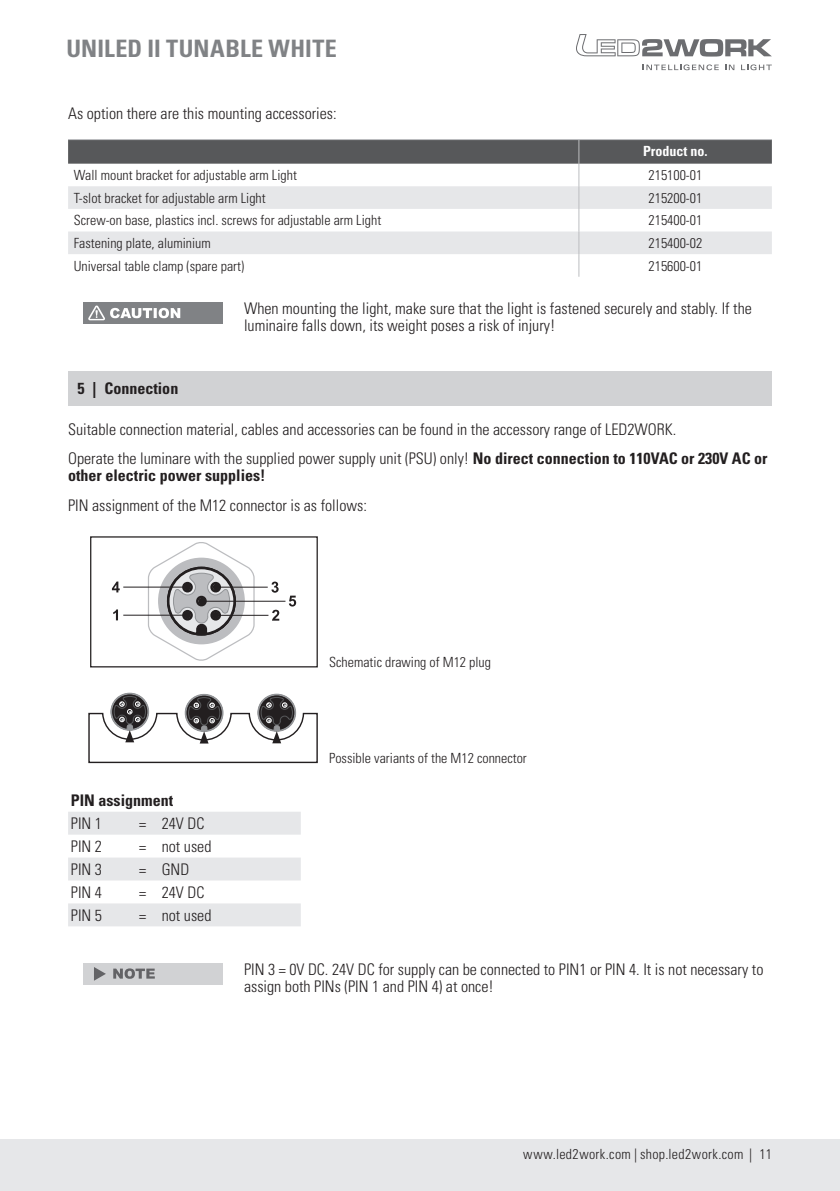
<style>
.page{position:relative;width:840px;height:1191px;background:#fff}
.page>*{position:absolute;margin:0;border:0;box-sizing:border-box;transform-origin:0 0}
.t1{font:700 condensed 24px "Univers LT Std";letter-spacing:.005em;color:#808285}
.t2{font:300 condensed 16px/17.2px "Univers LT Std";color:#231f20}
.t3{font:700 condensed 16px "Univers LT Std";color:#231f20}
.t4{font:300 condensed 14px "Univers LT Std";color:#231f20}
.t5{font:300 condensed 14px "Univers LT Std";letter-spacing:.025em;color:#231f20}
.t6{font:700 condensed 14px "Univers LT Std";color:#fff}
.s1{font-weight:700}
</style>
<div class="page">
<div style="left:0;top:1140px;width:839px;height:51px;background:#e6e7e9"></div>
<svg style="left:576px;top:34px;width:195px;height:23px"></svg>
<svg style="left:642px;top:64px;width:76px;height:6px"></svg>
<svg style="left:725px;top:65px;width:9px;height:5px"></svg>
<svg style="left:741px;top:64px;width:30px;height:6px"></svg>
<hr style="left:68px;top:139px;width:510px;height:1px;background:#bcbdc0">
<hr style="left:578px;top:139px;width:193px;height:1px;background:#bcbdc0">
<svg style="left:68px;top:140px;width:703px;height:137px"></svg>
<div style="left:84px;top:302px;width:139px;height:22px;background:#808285"></div>
<svg style="left:88px;top:305px;width:92px;height:15px"></svg>
<div style="left:68px;top:371px;width:703px;height:34px;background:#d1d2d4"></div>
<div style="left:90px;top:536px;width:227px;height:131px;border:1px solid #231f20"></div>
<hr style="left:123px;top:586px;width:64px;height:1px;background:#231f20">
<hr style="left:216px;top:586px;width:51px;height:1px;background:#231f20">
<svg style="left:147px;top:542px;width:108px;height:119px"></svg>
<hr style="left:123px;top:614px;width:64px;height:1px;background:#231f20">
<div style="left:184px;top:612px;width:7px;height:6px;background:#231f20;border-radius:50%"></div>
<hr style="left:215px;top:615px;width:53px;height:1px;background:#231f20">
<div style="left:212px;top:612px;width:7px;height:6px;background:#231f20;border-radius:50%"></div>
<hr style="left:202px;top:601px;width:83px;height:1px;background:#231f20">
<div style="left:198px;top:598px;width:7px;height:6px;background:#231f20;border-radius:50%"></div>
<svg style="left:112px;top:581px;width:8px;height:11px"></svg>
<svg style="left:113px;top:609px;width:5px;height:11px"></svg>
<svg style="left:271px;top:581px;width:7px;height:11px"></svg>
<svg style="left:289px;top:595px;width:7px;height:11px"></svg>
<svg style="left:272px;top:610px;width:7px;height:10px"></svg>
<svg style="left:88px;top:693px;width:230px;height:71px"></svg>
<svg style="left:68px;top:812px;width:232px;height:114px"></svg>
<div style="left:84px;top:963px;width:139px;height:21px;background:#d1d2d4"></div>
<svg style="left:94px;top:967px;width:12px;height:13px"></svg>
<svg style="left:113px;top:968px;width:42px;height:10px"></svg>
<h1 class="t1" style="left:32px;top:33px;width:307px">BA UNILED II TUNABLE WHITE</h1>
<p class="t2" style="left:68px;top:105px;width:270px">As option there are this mounting accessories:</p>
<p class="t6" style="left:642px;top:142px;width:66px">Product no.</p>
<p class="t4" style="left:74px;top:167px;width:224px">Wall mount bracket for adjustable arm Light</p>
<p class="t4" style="left:648px;top:167px;width:55px">215100-01</p>
<p class="t4" style="left:74px;top:189px;width:193px">T-slot bracket for adjustable arm Light</p>
<p class="t4" style="left:648px;top:189px;width:55px">215200-01</p>
<p class="t4" style="left:74px;top:212px;width:309px">Screw-on base, plastics incl. screws for adjustable arm Light</p>
<p class="t4" style="left:648px;top:212px;width:55px">215400-01</p>
<p class="t4" style="left:74px;top:234px;width:138px">Fastening plate, aluminium</p>
<p class="t4" style="left:648px;top:234px;width:55px">215400-02</p>
<p class="t4" style="left:74px;top:257px;width:172px">Universal table clamp (spare part)</p>
<p class="t4" style="left:648px;top:257px;width:55px">215600-01</p>
<p class="t2" style="left:244px;top:300px;width:509px">When mounting the light, make sure that the light is fastened securely and stably. If the luminaire falls down, its weight poses a risk of injury!</p>
<p class="t3" style="left:77px;top:379px;width:102px">5 | Connection</p>
<p class="t2" style="left:68px;top:414px;width:700px;line-height:29.2px">Suitable connection material, cables and accessories can be found in the accessory range of LED2WORK.<br>Operate the luminare with the supplied power supply unit (PSU) only! <span class="s1">No direct connection to 110VAC or 230V AC or</span></p>
<p class="t3" style="left:68px;top:466px;width:199px">other electric power supplies!</p>
<p class="t2" style="left:68px;top:496px;width:300px">PIN assignment of the M12 connector is as follows:</p>
<p class="t4" style="left:329px;top:654px;width:163px">Schematic drawing of M12 plug</p>
<p class="t3" style="left:71px;top:790px;width:104px">PIN assignment</p>
<p class="t2" style="left:71px;top:814px;width:33px">PIN 1</p>
<p class="t2" style="left:139px;top:814px;width:67px">= 24V DC</p>
<p class="t2" style="left:71px;top:837px;width:33px">PIN 2</p>
<p class="t2" style="left:139px;top:837px;width:74px">= not used</p>
<p class="t2" style="left:71px;top:860px;width:33px">PIN 3</p>
<p class="t2" style="left:139px;top:860px;width:52px">= GND</p>
<p class="t2" style="left:71px;top:883px;width:33px">PIN 4</p>
<p class="t2" style="left:139px;top:883px;width:67px">= 24V DC</p>
<p class="t2" style="left:71px;top:906px;width:33px">PIN 5</p>
<p class="t2" style="left:139px;top:906px;width:74px">= not used</p>
<p class="t4" style="left:329px;top:749px;width:199px">Possible variants of the M12 connector</p>
<p class="t2" style="left:244px;top:960px;width:520px">PIN 3 = 0V DC. 24V DC for supply can be connected to PIN1 or PIN 4. It is not necessary to assign both PINs (PIN 1 and PIN 4) at once!</p>
<p class="t5" style="left:523px;top:1145px;width:250px">www.led2work.com | shop.led2work.com | 11</p>
</div>
